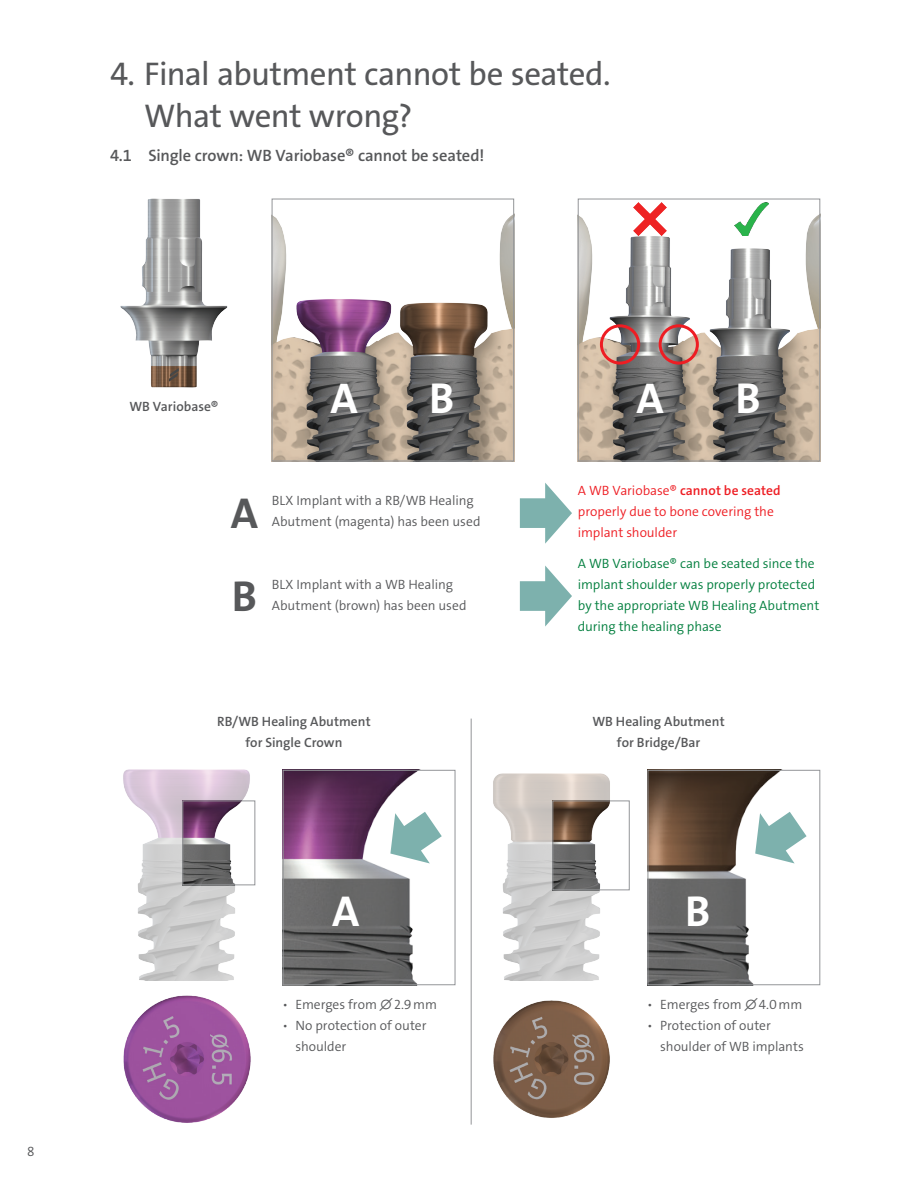
<style>
.page{position:relative;width:918px;height:1188px;background:#fff}
.page>*{position:absolute;margin:0;border:0;box-sizing:border-box;transform-origin:0 0}
.t1{font:43.5px "The Sans LP7 Bld";color:#fff}
.t2{font:43.5px/82.9px "The Sans LP7 Bld";color:#57585a}
.t3{font:33px/42px "The Sans LP5 Plain";letter-spacing:-.015em;color:#57585a}
.t4{font:16.5px "The Sans LP6 Se Bld";letter-spacing:-.005em;color:#57585a}
.t5{font:13.5px/21px "The Sans LP4 Se Lig";color:#57585a}
.t6{font:13.5px/21px "The Sans LP4 Se Lig";color:#007e3d}
.t7{font:13.5px/21px "The Sans LP6 Se Bld";color:#57585a;text-align:center}
.t8{font:13.5px/21px "The Sans LP4 Se Lig";color:#ee1d23}
.t9{font:13.5px "The Sans LP6 Se Bld";letter-spacing:.005em;color:#ee1d23}
.s1{font-family:"The Sans LP4 Se Lig"}
</style>
<div class="page">
<img style="left:120px;top:199px;width:107px;height:189px">
<img style="left:274px;top:215px;width:238px;height:244px">
<div style="left:272px;top:199px;width:242px;height:262px;border:1px solid #939598"></div>
<img style="left:580px;top:202px;width:238px;height:257px">
<div style="left:578px;top:199px;width:242px;height:262px;border:1px solid #939598"></div>
<svg style="left:520px;top:483px;width:52px;height:61px"></svg>
<svg style="left:520px;top:566px;width:52px;height:61px"></svg>
<img style="left:123px;top:769px;width:132px;height:212px">
<img style="left:493px;top:773px;width:127px;height:208px">
<img style="left:285px;top:772px;width:157px;height:211px">
<div style="left:283px;top:770px;width:172px;height:215px;border:1px solid #939598"></div>
<img style="left:650px;top:772px;width:157px;height:211px">
<div style="left:648px;top:770px;width:172px;height:215px;border:1px solid #939598"></div>
<img style="left:123px;top:995px;width:128px;height:128px">
<img style="left:493px;top:1000px;width:117px;height:118px">
<hr style="left:471px;top:719px;width:1px;height:406px;background:#939598">
<div style="left:600px;top:324px;width:40px;height:41px;border:3px solid #ee1d23;border-radius:50%"></div>
<div style="left:659px;top:324px;width:40px;height:41px;border:3px solid #ee1d23;border-radius:50%"></div>
<img style="left:629px;top:199px;width:43px;height:39px">
<img style="left:734px;top:203px;width:34px;height:33px">
<img style="left:184px;top:803px;width:69px;height:80px">
<div style="left:182px;top:801px;width:73px;height:84px;border:1px solid #939598"></div>
<img style="left:554px;top:803px;width:66px;height:85px">
<div style="left:552px;top:801px;width:78px;height:89px;border:1px solid #939598"></div>
<h2 class="t3" style="left:144px;top:53px;width:468px;text-indent:-34px">4. Final abutment cannot be seated.<br>What went wrong?</h2>
<p class="t4" style="left:110px;top:145px;width:376px">4.1 Single crown: WB Variobase® cannot be seated!</p>
<p class="t5" style="left:27px;top:1141px;width:9px">8</p>
<p class="t7" style="left:129px;top:396px;width:91px">WB Variobase®</p>
<h1 class="t1" style="left:330px;top:370px;width:29px">A</h1>
<h1 class="t1" style="left:429px;top:370px;width:27px">B</h1>
<h1 class="t1" style="left:637px;top:370px;width:29px">A</h1>
<h1 class="t1" style="left:735px;top:370px;width:27px">B</h1>
<h1 class="t2" style="left:231px;top:472px;width:29px">A<br>B</h1>
<p class="t5" style="left:272px;top:490px;width:210px">BLX Implant with a RB/WB Healing<br>Abutment (magenta) has been used</p>
<p class="t5" style="left:272px;top:574px;width:196px">BLX Implant with a WB Healing<br>Abutment (brown) has been used</p>
<p class="t9" style="left:578px;top:481px;width:204px"><span class="s1">A WB Variobase®</span> cannot be seated</p>
<p class="t8" style="left:578px;top:501px;width:197px">properly due to bone covering the implant shoulder</p>
<p class="t6" style="left:578px;top:553px;width:243px">A WB Variobase® can be seated since the implant shoulder was properly protected by the appropriate WB Healing Abutment during the healing phase</p>
<p class="t7" style="left:217px;top:711px;width:155px">RB/WB Healing Abutment for Single Crown</p>
<p class="t7" style="left:592px;top:711px;width:134px">WB Healing Abutment for Bridge/Bar</p>
<h1 class="t1" style="left:332px;top:883px;width:29px">A</h1>
<h1 class="t1" style="left:685px;top:883px;width:27px">B</h1>
<p class="t5" style="left:283px;top:994px;width:156px">ѹ Emerges from ∅2.9mm</p>
<p class="t5" style="left:283px;top:1015px;width:145px">ѹ No protection of outer</p>
<p class="t5" style="left:296px;top:1036px;width:52px">shoulder</p>
<p class="t5" style="left:648px;top:994px;width:156px">ѹ Emerges from ∅4.0mm ѹ Protection of outer</p>
<p class="t5" style="left:660px;top:1036px;width:145px">shoulder of WB implants</p>
</div>
